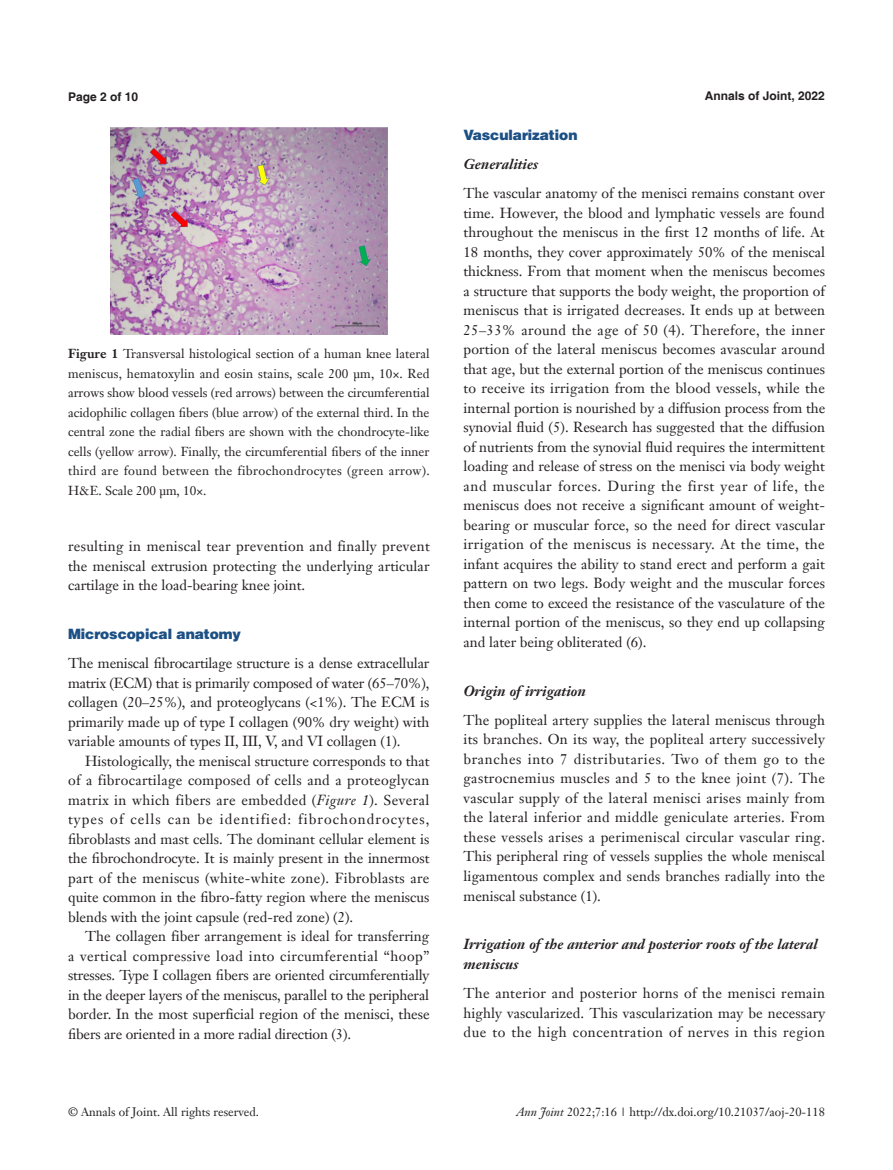
<style>
.page{position:relative;width:893px;height:1170px;background:#fff}
.page>*{position:absolute;margin:0;border:0;box-sizing:border-box;transform-origin:0 0}
.t1{font:14.25px/19.5px "Janson Text LT";color:#231f20;text-align:justify}
.t2{font:italic 700 14.25px/19.5px "Janson Text LT";color:#231f20}
.t3{font:900 14.25px "Helvetica";color:#1c5085}
.t4{font:12.75px/19.5px "Janson Text LT";letter-spacing:.03em;color:#231f20;text-align:justify}
.t5{font:12px "Janson Text LT";color:#231f20}
.t6{font:700 12px "Helvetica";color:#231f20}
.s1{font-weight:700}
.s2{font-style:italic}
</style>
<div class="page">
<img style="left:111px;top:128px;width:276px;height:206px">
<p class="t6" style="left:68px;top:89px;width:72px">Page 2 of 10</p>
<p class="t6" style="left:705px;top:88px;width:122px">Annals of Joint, 2022</p>
<p class="t4" style="left:68px;top:344px;width:363px"><span class="s1">Figure 1</span> Transversal histological section of a human knee lateral meniscus, hematoxylin and eosin stains, scale 200 µm, 10×. Red arrows show blood vessels (red arrows) between the circumferential acidophilic collagen fibers (blue arrow) of the external third. In the central zone the radial fibers are shown with the chondrocyte-like cells (yellow arrow). Finally, the circumferential fibers of the inner third are found between the fibrochondrocytes (green arrow).<br>H&amp;E. Scale 200 µm, 10×.</p>
<p class="t1" style="left:68px;top:536px;width:363px">resulting in meniscal tear prevention and finally prevent the meniscal extrusion protecting the underlying articular cartilage in the load-bearing knee joint.</p>
<p class="t3" style="left:68px;top:624px;width:174px">Microscopical anatomy</p>
<p class="t1" style="left:68px;top:653px;width:363px">The meniscal fibrocartilage structure is a dense extracellular matrix (ECM) that is primarily composed of water (65–70%), collagen (20–25%), and proteoglycans (&lt;1%). The ECM is primarily made up of type I collagen (90% dry weight) with variable amounts of types II, III, V, and VI collagen (1).</p>
<p class="t1" style="left:68px;top:751px;width:363px;text-indent:17px">Histologically, the meniscal structure corresponds to that of a fibrocartilage composed of cells and a proteoglycan matrix in which fibers are embedded (<span class="s2">Figure 1</span>). Several types of cells can be identified: fibrochondrocytes, fibroblasts and mast cells. The dominant cellular element is the fibrochondrocyte. It is mainly present in the innermost part of the meniscus (white-white zone). Fibroblasts are quite common in the fibro-fatty region where the meniscus blends with the joint capsule (red-red zone) (2).</p>
<p class="t1" style="left:68px;top:926px;width:363px;text-indent:17px">The collagen fiber arrangement is ideal for transferring a vertical compressive load into circumferential “hoop” stresses. Type I collagen fibers are oriented circumferentially in the deeper layers of the meniscus, parallel to the peripheral border. In the most superficial region of the menisci, these fibers are oriented in a more radial direction (3).</p>
<p class="t3" style="left:463px;top:125px;width:115px">Vascularization</p>
<p class="t2" style="left:463px;top:154px;width:76px">Generalities</p>
<p class="t1" style="left:463px;top:183px;width:363px">The vascular anatomy of the menisci remains constant over time. However, the blood and lymphatic vessels are found throughout the meniscus in the first 12 months of life. At 18 months, they cover approximately 50% of the meniscal thickness. From that moment when the meniscus becomes a structure that supports the body weight, the proportion of meniscus that is irrigated decreases. It ends up at between 25–33% around the age of 50 (4). Therefore, the inner portion of the lateral meniscus becomes avascular around that age, but the external portion of the meniscus continues to receive its irrigation from the blood vessels, while the internal portion is nourished by a diffusion process from the synovial fluid (5). Research has suggested that the diffusion of nutrients from the synovial fluid requires the intermittent loading and release of stress on the menisci via body weight and muscular forces. During the first year of life, the meniscus does not receive a significant amount of weight&shy;bearing or muscular force, so the need for direct vascular irrigation of the meniscus is necessary. At the time, the infant acquires the ability to stand erect and perform a gait pattern on two legs. Body weight and the muscular forces then come to exceed the resistance of the vasculature of the internal portion of the meniscus, so they end up collapsing and later being obliterated (6).</p>
<p class="t2" style="left:463px;top:680px;width:124px">Origin of irrigation</p>
<p class="t1" style="left:463px;top:710px;width:363px">The popliteal artery supplies the lateral meniscus through its branches. On its way, the popliteal artery successively branches into 7 distributaries. Two of them go to the gastrocnemius muscles and 5 to the knee joint (7). The vascular supply of the lateral menisci arises mainly from the lateral inferior and middle geniculate arteries. From these vessels arises a perimeniscal circular vascular ring.<br>This peripheral ring of vessels supplies the whole meniscal ligamentous complex and sends branches radially into the meniscal substance (1).</p>
<p class="t2" style="left:463px;top:934px;width:356px">Irrigation of the anterior and posterior roots of the lateral meniscus</p>
<p class="t1" style="left:463px;top:983px;width:363px">The anterior and posterior horns of the menisci remain highly vascularized. This vascularization may be necessary due to the high concentration of nerves in this region</p>
<p class="t5" style="left:68px;top:1104px;width:192px">© Annals of Joint. All rights reserved.</p>
<p class="t5" style="left:516px;top:1104px;width:310px"><span class="s2">Ann Joint</span> 2022;7:16 | http://dx.doi.org/10.21037/aoj-20-118</p>
</div>
